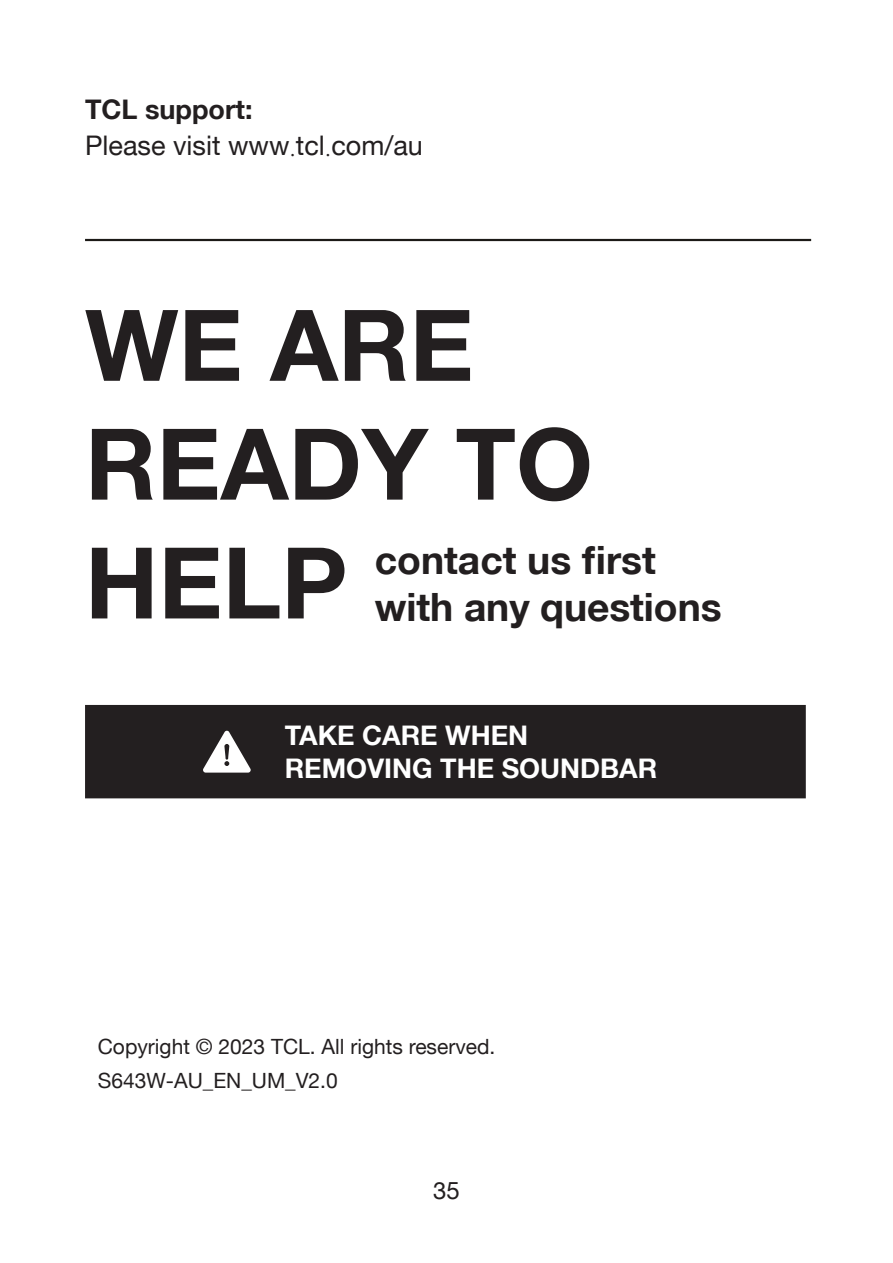
<style>
.page{position:relative;width:893px;height:1263px;background:#fff}
.page>*{position:absolute;margin:0;border:0;box-sizing:border-box;transform-origin:0 0}
.t1{font:700 99px/118.8px "Helvetica Neue LT";color:#231f20}
.t2{font:700 39px/46.8px "Helvetica Neue LT";color:#231f20}
.t3{font:27px/36.6px "Helvetica Neue LT";color:#231f20}
.t4{font:700 27px/32.4px "Helvetica Neue LT";color:#fff}
.t5{font:24px "Helvetica Neue LT";color:#231f20}
.t6{font:21px/33.6px "Helvetica Neue LT";color:#231f20}
.s1{font-weight:700}
.s2{font-family:"Adobe Song Std";font-weight:300}
</style>
<div class="page">
<hr style="left:85px;top:239px;width:726px;height:2px;background:#1c1a17">
<div style="left:85px;top:705px;width:721px;height:93px;background:#231f20"></div>
<svg style="left:203px;top:731px;width:48px;height:41px"></svg>
<p class="t3" style="left:85px;top:93px;width:339px"><span class="s1">TCL support:<br></span>Please visit www<span class="s2">.</span>tcl<span class="s2">.</span>com/au</p>
<h1 class="t1" style="left:85px;top:295px;width:509px">WE ARE<br>READY TO<br>HELP</h1>
<h2 class="t2" style="left:375px;top:536px;width:348px">contact us 昀椀rst with any questions</h2>
<p class="t4" style="left:285px;top:721px;width:374px">TAKE CARE WHEN<br>REMOVING THE SOUNDBAR</p>
<p class="t6" style="left:98px;top:1031px;width:399px">Copyright © 2023 TCL. All rights reserved.<br>S643W-AU_EN_UM_V2.0</p>
<p class="t5" style="left:433px;top:1181px;width:28px">35</p>
</div>
